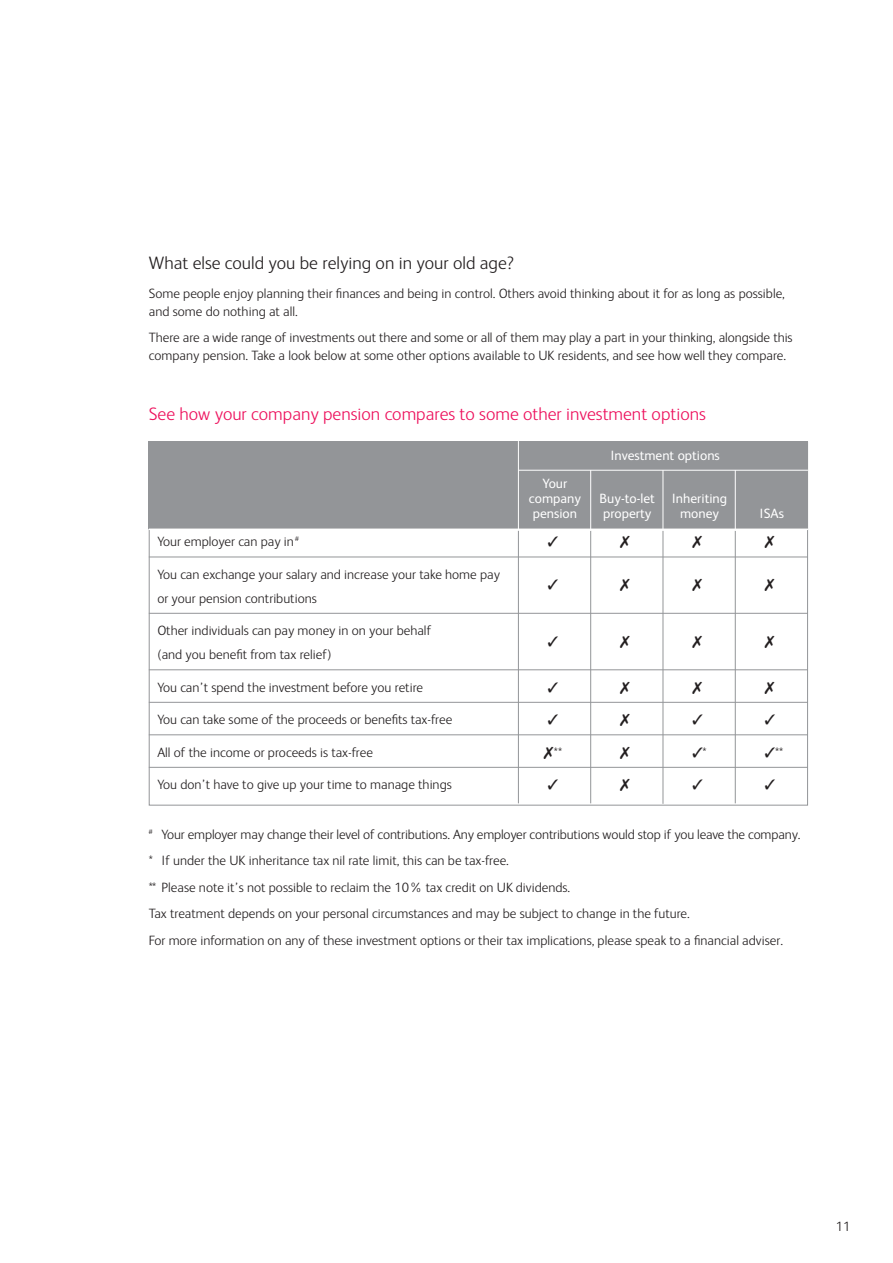
<style>
.page{position:relative;width:893px;height:1263px;background:#fff}
.page>*{position:absolute;margin:0;border:0;box-sizing:border-box;transform-origin:0 0}
.t1{font:300 18px "FS Albert SW";color:#ed105c}
.t2{font:300 18px "FS Albert SW";color:#231f20}
.t3{font:300 13.5px/26.5px "FS Albert SW";color:#231f20}
.t4{font:13.5px/15px "FS Albert SW";color:#fff;text-align:center}
</style>
<div class="page">
<hr style="left:149px;top:557px;width:659px;height:1px;background:#939598">
<hr style="left:149px;top:613px;width:659px;height:1px;background:#939598">
<hr style="left:149px;top:669px;width:659px;height:1px;background:#939598">
<hr style="left:149px;top:702px;width:659px;height:1px;background:#939598">
<hr style="left:149px;top:734px;width:659px;height:1px;background:#939598">
<hr style="left:149px;top:767px;width:659px;height:1px;background:#939598">
<div style="left:149px;top:441px;width:659px;height:87px;background:#939598"></div>
<hr style="left:518px;top:441px;width:1px;height:90px;background:#fff">
<hr style="left:735px;top:531px;width:1px;height:272px;background:#939598">
<hr style="left:735px;top:470px;width:1px;height:61px;background:#fff">
<hr style="left:663px;top:531px;width:1px;height:273px;background:#939598">
<hr style="left:663px;top:470px;width:1px;height:61px;background:#fff">
<hr style="left:590px;top:531px;width:1px;height:272px;background:#939598">
<hr style="left:590px;top:470px;width:1px;height:61px;background:#fff">
<hr style="left:518px;top:531px;width:1px;height:272px;background:#939598">
<hr style="left:519px;top:470px;width:289px;height:1px;background:#fff">
<h1 class="t2" style="left:149px;top:257px;width:367px">What else could you be relying on in your old age?</h1>
<p class="t3" style="left:149px;top:285px;width:637px;line-height:18px">Some people enjoy planning their finances and being in control. Others avoid thinking about it for as long as possible, and some do nothing at all.</p>
<p class="t3" style="left:149px;top:330px;width:645px;line-height:18px">There are a wide range of investments out there and some or all of them may play a part in your thinking, alongside this company pension. Take a look below at some other options available to UK residents, and see how well they compare.</p>
<h1 class="t1" style="left:149px;top:408px;width:559px">See how your company pension compares to some other investment options</h1>
<p class="t4" style="left:529px;top:477px;width:53px">Your company</p>
<p class="t4" style="left:611px;top:449px;width:111px">Investment options</p>
<p class="t4" style="left:600px;top:492px;width:57px">Buy-to-let</p>
<p class="t4" style="left:672px;top:492px;width:57px">Inheriting</p>
<p class="t4" style="left:533px;top:507px;width:46px">pension</p>
<p class="t4" style="left:603px;top:507px;width:50px">property</p>
<p class="t4" style="left:680px;top:507px;width:40px">money</p>
<p class="t4" style="left:760px;top:507px;width:26px">ISAs</p>
<p class="t3" style="left:157px;top:530px;width:143px">Your employer can pay in <sup>#</sup></p>
<p class="t3" style="left:157px;top:563px;width:344px;line-height:24px">You can exchange your salary and increase your take home pay or your pension contributions</p>
<p class="t3" style="left:157px;top:619px;width:275px">Other individuals can pay money in on your behalf</p>
<p class="t3" style="left:157px;top:643px;width:176px">(and you benefit from tax relief)</p>
<p class="t3" style="left:157px;top:675px;width:267px">You can’t spend the investment before you retire</p>
<p class="t3" style="left:157px;top:708px;width:296px">You can take some of the proceeds or benefits tax-free</p>
<p class="t3" style="left:157px;top:740px;width:217px">All of the income or proceeds is tax-free</p>
<p class="t3" style="left:543px;top:740px;width:20px">✗**</p>
<p class="t3" style="left:692px;top:740px;width:16px">✓*</p>
<p class="t3" style="left:764px;top:740px;width:20px">✓**</p>
<p class="t3" style="left:157px;top:773px;width:296px">You don’t have to give up your time to manage things</p>
<p class="t3" style="left:149px;top:822px;width:653px"><sup>#</sup> Your employer may change their level of contributions. Any employer contributions would stop if you leave the company. * If under the UK inheritance tax nil rate limit, this can be tax-free.<br>** Please note it’s not possible to reclaim the 10% tax credit on UK dividends.<br>Tax treatment depends on your personal circumstances and may be subject to change in the future.<br>For more information on any of these investment options or their tax implications, please speak to a financial adviser.</p>
<p class="t3" style="left:836px;top:1214px;width:16px">11</p>
</div>
